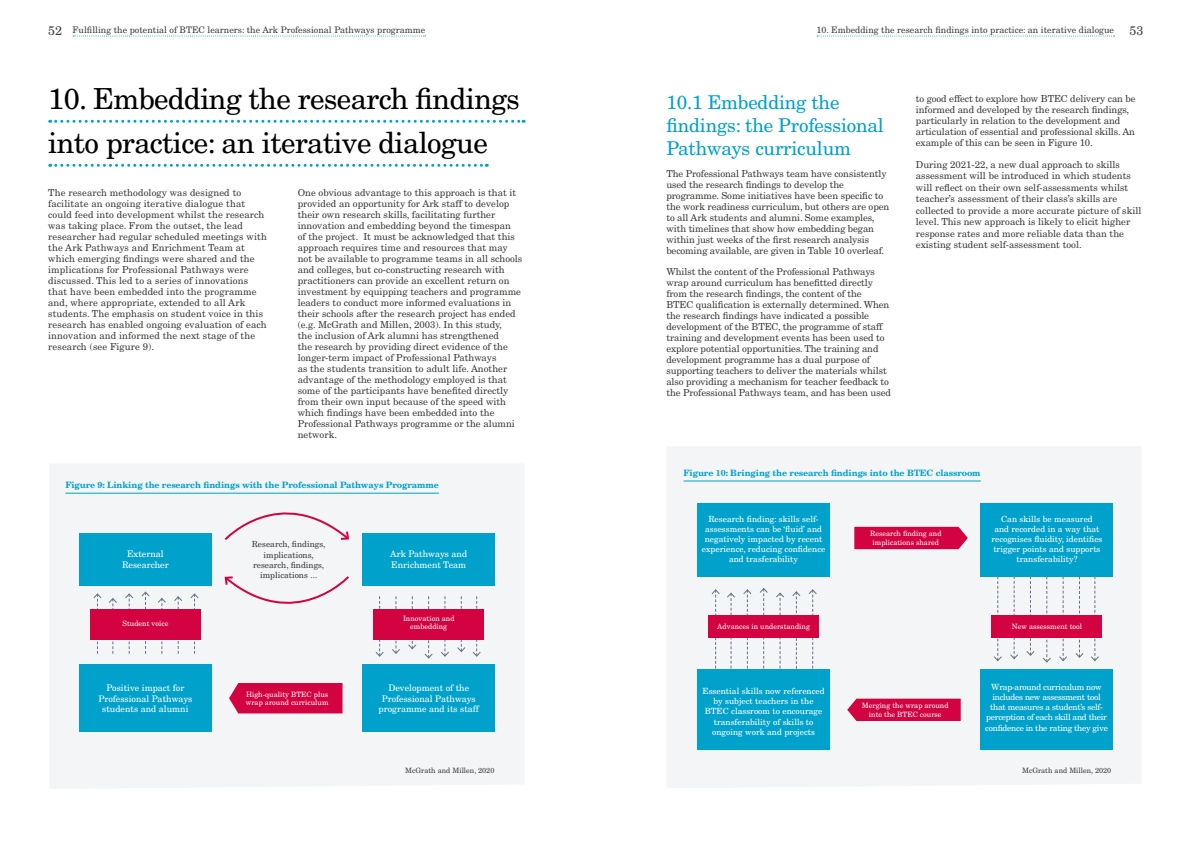
<style>
.page{position:relative;width:1191px;height:842px;background:#fff}
.page>*{position:absolute;margin:0;border:0;box-sizing:border-box;transform-origin:0 0}
.t1{font:29px/44px "New Century Schlbk LT Std";letter-spacing:-.02em;color:#000}
.t2{font:19px/22.8px "New Century Schlbk LT Std";letter-spacing:-.01em;color:#00a2ca}
.t3{font:12.5px "New Century Schlbk LT Std";color:#3c3c3b}
.t4{font:9.6px/11px "New Century Schlbk LT Std";color:#3c3c3b}
.t5{font:9px/10.8px "New Century Schlbk LT Std";color:#fff;text-align:center}
.t6{font:9px "New Century Schlbk LT Std";color:#3c3c3b}
.t7{font:700 8.8px "New Century Schlbk LT Std";letter-spacing:-.01em;color:#00a1ca}
.t8{font:8.5px/10.2px "New Century Schlbk LT Std";color:#fff;text-align:center}
.t9{font:8.5px/10.2px "New Century Schlbk LT Std";letter-spacing:-.03em;color:#fff;text-align:center}
.t10{font:8.4px/10.1px "New Century Schlbk LT Std";color:#3c3c3b;text-align:center}
.t11{font:7.3px/8.8px "New Century Schlbk LT Std";color:#fff;text-align:center}
.t12{font:7.3px "New Century Schlbk LT Std";color:#3c3c3b}
.s1{font-size:12.5px}
</style>
<div class="page">
<svg style="left:73px;top:36px;width:353px;height:1px"></svg>
<svg style="left:50px;top:120px;width:474px;height:3px"></svg>
<svg style="left:50px;top:164px;width:437px;height:3px"></svg>
<div style="left:50px;top:464px;width:474px;height:325px;background:#f3f5f7"></div>
<div style="left:667px;top:447px;width:474px;height:341px;background:#f3f5f7"></div>
<hr style="left:65px;top:493px;width:374px;height:1px;background:#00a2ca">
<svg style="left:374px;top:596px;width:11px;height:61px"></svg>
<svg style="left:189px;top:593px;width:10px;height:61px"></svg>
<svg style="left:423px;top:596px;width:10px;height:63px"></svg>
<svg style="left:140px;top:591px;width:11px;height:63px"></svg>
<svg style="left:391px;top:596px;width:10px;height:59px"></svg>
<svg style="left:173px;top:595px;width:10px;height:59px"></svg>
<svg style="left:440px;top:596px;width:10px;height:61px"></svg>
<svg style="left:124px;top:593px;width:10px;height:61px"></svg>
<svg style="left:407px;top:596px;width:10px;height:54px"></svg>
<svg style="left:157px;top:597px;width:10px;height:57px"></svg>
<svg style="left:456px;top:596px;width:10px;height:57px"></svg>
<svg style="left:108px;top:597px;width:10px;height:57px"></svg>
<svg style="left:472px;top:596px;width:10px;height:61px"></svg>
<svg style="left:92px;top:593px;width:10px;height:61px"></svg>
<div style="left:373px;top:610px;width:111px;height:30px;background:#d30240"></div>
<div style="left:90px;top:610px;width:111px;height:30px;background:#d30240"></div>
<div style="left:229px;top:683px;width:113px;height:30px;background:#d30240"></div>
<div style="left:362px;top:533px;width:133px;height:53px;background:#00a1ca"></div>
<div style="left:362px;top:664px;width:133px;height:68px;background:#00a1ca"></div>
<div style="left:79px;top:664px;width:133px;height:68px;background:#00a1ca"></div>
<div style="left:79px;top:533px;width:133px;height:53px;background:#00a1ca"></div>
<svg style="left:223px;top:482px;width:128px;height:59px"></svg>
<div style="left:223px;top:575px;width:127px;height:60px;background:#f3f5f7"></div>
<svg style="left:817px;top:36px;width:297px;height:1px"></svg>
<hr style="left:683px;top:480px;width:297px;height:1px;background:#00a2ca">
<svg style="left:992px;top:576px;width:10px;height:86px"></svg>
<svg style="left:807px;top:588px;width:10px;height:82px"></svg>
<svg style="left:1041px;top:576px;width:10px;height:87px"></svg>
<svg style="left:758px;top:587px;width:10px;height:83px"></svg>
<svg style="left:1009px;top:576px;width:10px;height:84px"></svg>
<svg style="left:791px;top:590px;width:10px;height:80px"></svg>
<svg style="left:1058px;top:576px;width:10px;height:86px"></svg>
<svg style="left:742px;top:588px;width:10px;height:82px"></svg>
<svg style="left:1025px;top:576px;width:10px;height:81px"></svg>
<svg style="left:775px;top:592px;width:10px;height:78px"></svg>
<svg style="left:726px;top:592px;width:10px;height:78px"></svg>
<svg style="left:1074px;top:576px;width:26px;height:86px"></svg>
<svg style="left:710px;top:588px;width:10px;height:82px"></svg>
<div style="left:991px;top:615px;width:111px;height:23px;background:#d30240"></div>
<div style="left:708px;top:615px;width:111px;height:23px;background:#d30240"></div>
<div style="left:847px;top:699px;width:113px;height:22px;background:#d30240"></div>
<div style="left:854px;top:527px;width:113px;height:22px;background:#d30240"></div>
<div style="left:980px;top:503px;width:133px;height:73px;background:#00a1ca"></div>
<div style="left:980px;top:670px;width:133px;height:80px;background:#00a1ca"></div>
<div style="left:697px;top:670px;width:133px;height:80px;background:#00a1ca"></div>
<div style="left:697px;top:503px;width:133px;height:73px;background:#00a1ca"></div>
<p class="t6" style="left:48px;top:24px;width:378px"><span class="s1">52</span> Fulfilling the potential of BTEC learners: the Ark Professional Pathways programme</p>
<h3 class="t3" style="left:1129px;top:23px;width:15px">53</h3>
<p class="t6" style="left:816px;top:24px;width:299px">10. Embedding the research findings into practice: an iterative dialogue</p>
<h1 class="t1" style="left:48px;top:77px;width:473px">10. Embedding the research findings into practice: an iterative dialogue</h1>
<p class="t4" style="left:48px;top:187px;width:220px">The research methodology was designed to facilitate an ongoing iterative dialogue that could feed into development whilst the research was taking place. From the outset, the lead researcher had regular scheduled meetings with the Ark Pathways and Enrichment Team at which emerging findings were shared and the implications for Professional Pathways were discussed. This led to a series of innovations that have been embedded into the programme and, where appropriate, extended to all Ark students. The emphasis on student voice in this research has enabled ongoing evaluation of each innovation and informed the next stage of the research (see Figure 9).</p>
<p class="t4" style="left:298px;top:187px;width:226px">One obvious advantage to this approach is that it provided an opportunity for Ark staff to develop their own research skills, facilitating further innovation and embedding beyond the timespan<br>of the project. It must be acknowledged that this approach requires time and resources that may not be available to programme teams in all schools and colleges, but co-constructing research with practitioners can provide an excellent return on investment by equipping teachers and programme leaders to conduct more informed evaluations in their schools after the research project has ended (e.g. McGrath and Millen, 2003). In this study,<br>the inclusion of Ark alumni has strengthened<br>the research by providing direct evidence of the longer-term impact of Professional Pathways<br>as the students transition to adult life. Another advantage of the methodology employed is that some of the participants have benefited directly from their own input because of the speed with which findings have been embedded into the Professional Pathways programme or the alumni network.</p>
<p class="t7" style="left:65px;top:479px;width:375px">Figure 9: Linking the research findings with the Professional Pathways Programme</p>
<p class="t5" style="left:122px;top:549px;width:48px">External<br>Researcher</p>
<p class="t10" style="left:252px;top:539px;width:75px">Research, findings, implications, research, findings, implications ...</p>
<p class="t5" style="left:390px;top:549px;width:78px;text-align:left">Ark Pathways and<br>Enrichment Team</p>
<p class="t11" style="left:122px;top:619px;width:47px">Student voice</p>
<p class="t11" style="left:403px;top:614px;width:53px">Innovation and embedding</p>
<p class="t5" style="left:98px;top:682px;width:95px">Positive impact for<br>Professional Pathways students and alumni</p>
<p class="t11" style="left:246px;top:689px;width:84px;text-align:left">High-quality BTEC plus wrap around curriculum</p>
<p class="t5" style="left:378px;top:682px;width:102px">Development of the<br>Professional Pathways programme and its staff</p>
<h2 class="t2" style="left:666px;top:91px;width:219px">10.1 Embedding the findings: the Professional<br>Pathways curriculum</h2>
<p class="t4" style="left:666px;top:168px;width:224px">The Professional Pathways team have consistently used the research findings to develop the programme. Some initiatives have been specific to the work readiness curriculum, but others are open to all Ark students and alumni. Some examples, with timelines that show how embedding began within just weeks of the first research analysis becoming available, are given in Table 10 overleaf.</p>
<p class="t4" style="left:666px;top:266px;width:226px">Whilst the content of the Professional Pathways wrap around curriculum has benefitted directly from the research findings, the content of the BTEC qualification is externally determined. When the research findings have indicated a possible development of the BTEC, the programme of staff training and development events has been used to explore potential opportunities. The training and development programme has a dual purpose of supporting teachers to deliver the materials whilst also providing a mechanism for teacher feedback to the Professional Pathways team, and has been used</p>
<p class="t4" style="left:916px;top:93px;width:221px">to good effect to explore how BTEC delivery can be informed and developed by the research findings, particularly in relation to the development and articulation of essential and professional skills. An example of this can be seen in Figure 10.</p>
<p class="t4" style="left:916px;top:158px;width:227px;line-height:11.5px">During 2021-22, a new dual approach to skills assessment will be introduced in which students will reflect on their own self-assessments whilst teacher’s assessment of their class’s skills are collected to provide a more accurate picture of skill level. This new approach is likely to elicit higher response rates and more reliable data than the existing student self-assessment tool.</p>
<p class="t7" style="left:683px;top:467px;width:299px">Figure 10: Bringing the research findings into the BTEC classroom</p>
<p class="t8" style="left:702px;top:513px;width:125px">Research finding: skills self&shy;assessments can be ‘fluid’ and negatively impacted by recent experience, reducing confidence and trasferability</p>
<p class="t11" style="left:870px;top:529px;width:73px">Research finding and implications shared</p>
<p class="t8" style="left:991px;top:513px;width:113px">Can skills be measured<br>and recorded in a way that recognises fluidity, identifies trigger points and supports transferability?</p>
<p class="t11" style="left:717px;top:622px;width:94px">Advances in understanding</p>
<p class="t11" style="left:1011px;top:622px;width:72px">New assessment tool</p>
<p class="t8" style="left:702px;top:686px;width:124px">Essential skills now referenced by subject teachers in the<br>BTEC classroom to encourage transferability of skills to ongoing work and projects</p>
<p class="t11" style="left:862px;top:701px;width:88px">Merging the wrap around into the BTEC course</p>
<p class="t9" style="left:985px;top:681px;width:124px">Wrap-around curriculum now includes new assessment tool that measures a student’s self&shy;perception of each skill and their confidence in the rating they give</p>
<p class="t12" style="left:405px;top:766px;width:91px">McGrath and Millen, 2020</p>
<p class="t12" style="left:1022px;top:766px;width:91px">McGrath and Millen, 2020</p>
</div>
